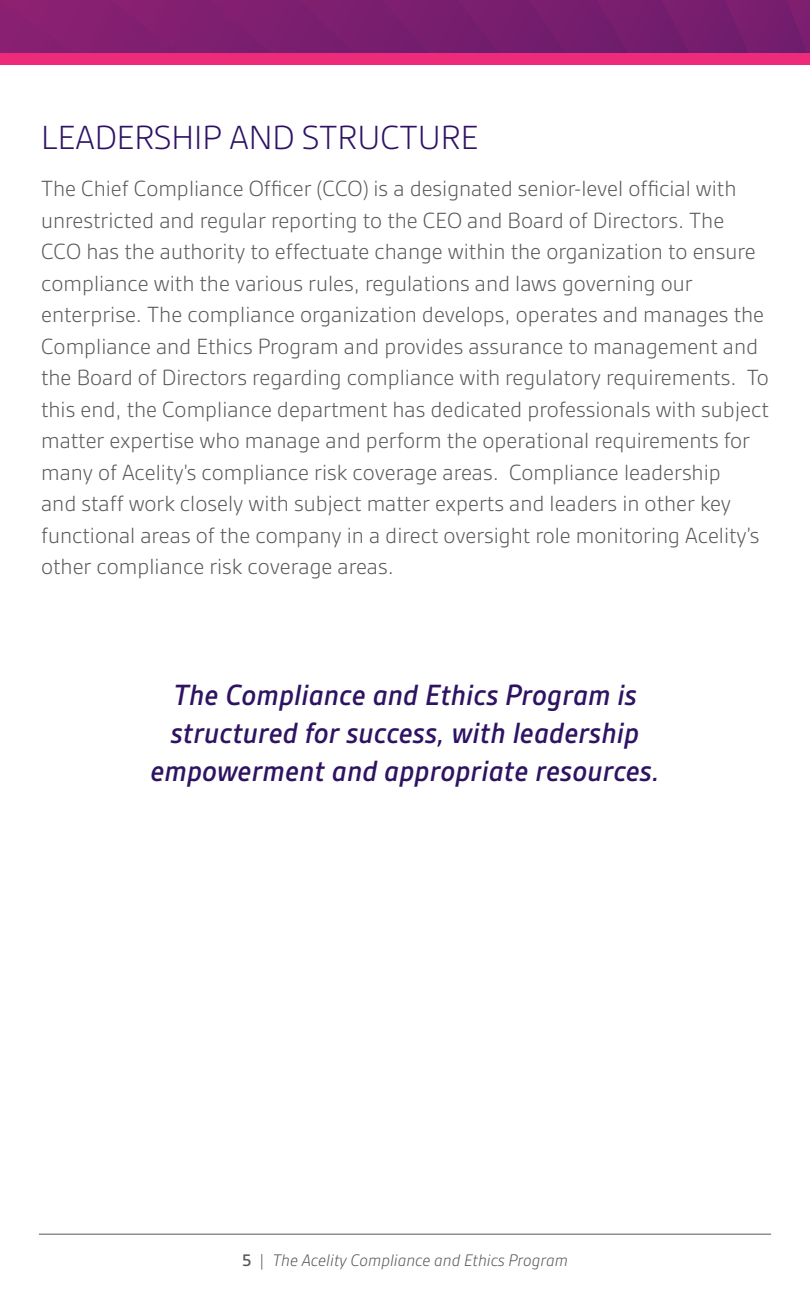
<style>
.page{position:relative;width:810px;height:1296px;background:#fff}
.page>*{position:absolute;margin:0;border:0;box-sizing:border-box;transform-origin:0 0}
.t1{font:300 36px "Gesta";color:#2e1363}
.t2{font:italic 500 31.5px/38.2px "Gesta";color:#2e1363;text-align:center}
.t3{font:300 23.62px/31.5px "Gesta";color:#58595b}
.t4{font:italic 300 18px "Gesta";color:#58595b}
.s1{font-weight:500;font-style:normal}
.s2{font-style:normal}
</style>
<div class="page">
<svg style="left:0;top:0;width:810px;height:53px"></svg>
<div style="left:0;top:53px;width:810px;height:12px;background:#ee2a7b"></div>
<hr style="left:39px;top:1234px;width:732px;height:1px;background:#58595b">
<p class="t1" style="left:41px;top:117px;width:439px">LEADERSHIP AND STRUCTURE</p>
<p class="t3" style="left:41px;top:173px;width:729px">The Chief Compliance Officer (CCO) is a designated senior-level official with unrestricted and regular reporting to the CEO and Board of Directors. The CCO has the authority to effectuate change within the organization to ensure compliance with the various rules, regulations and laws governing our enterprise. The compliance organization develops, operates and manages the Compliance and Ethics Program and provides assurance to management and the Board of Directors regarding compliance with regulatory requirements. To this end, the Compliance department has dedicated professionals with subject matter expertise who manage and perform the operational requirements for many of Acelity’s compliance risk coverage areas. Compliance leadership<br>and staff work closely with subject matter experts and leaders in other key functional areas of the company in a direct oversight role monitoring Acelity’s other compliance risk coverage areas.</p>
<p class="t2" style="left:150px;top:676px;width:511px">The Compliance and Ethics Program is structured for success, with leadership empowerment and appropriate resources.</p>
<p class="t4" style="left:242px;top:1250px;width:327px"><span class="s1">5</span> <span class="s2">|</span> The Acelity Compliance and Ethics Program</p>
</div>
